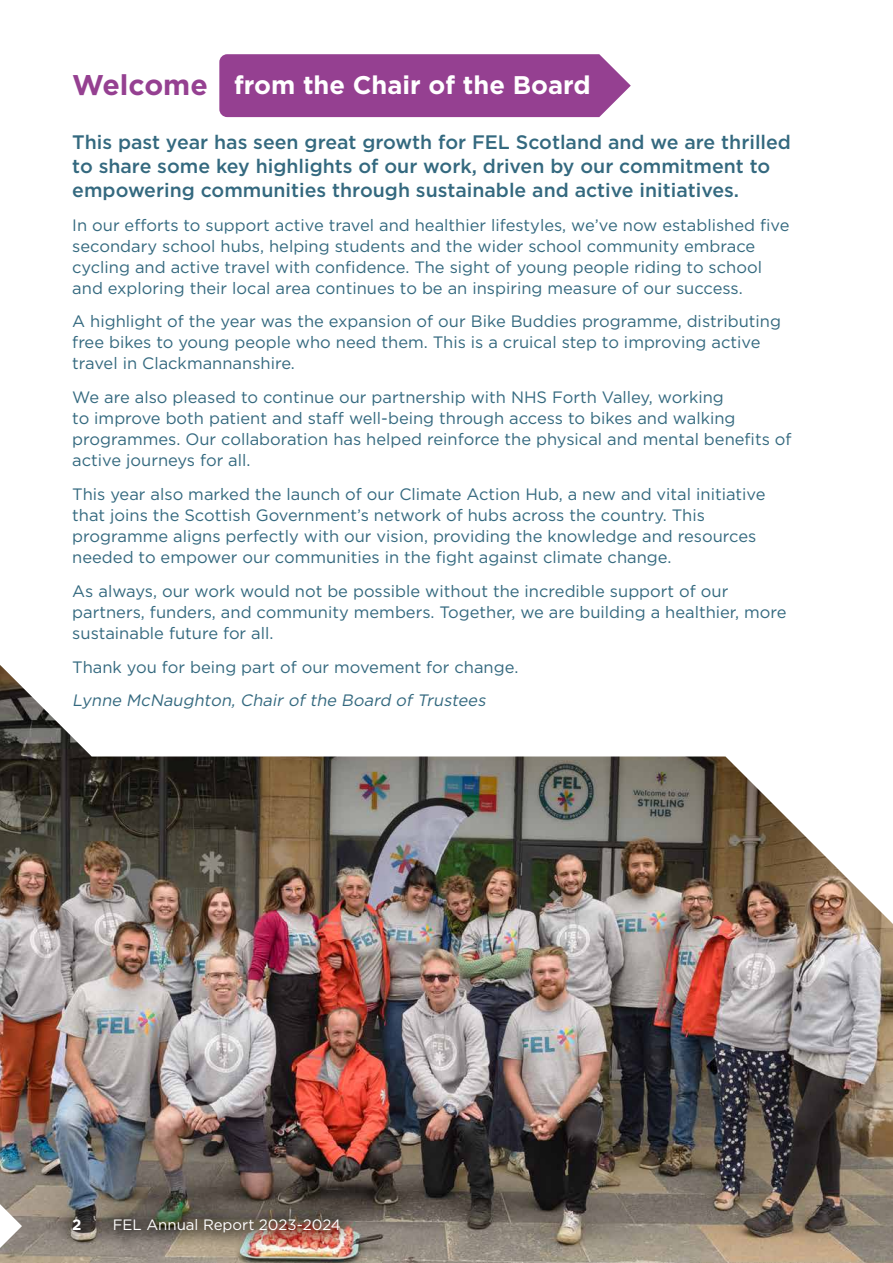
<style>
.page{position:relative;width:893px;height:1263px;background:#fff}
.page>*{position:absolute;margin:0;border:0;box-sizing:border-box;transform-origin:0 0}
.t1{font:700 28.5px "Gotham";color:#954091}
.t2{font:700 25.5px "Gotham";color:#fff}
.t3{font:500 19.5px/24px "Gotham";color:#34697f}
.t4{font:16.5px/21px "Gotham";color:#34697f}
.t5{font:italic 16.5px "Gotham";color:#34697f}
.t6{font:15px "Gotham";color:#fff}
.t7{font:700 15px "Gotham";color:#fff}
</style>
<div class="page">
<img style="left:0;top:665px;width:893px;height:598px">
<div style="left:219px;top:54px;width:412px;height:63px;background:#954091"></div>
<svg style="left:0;top:1191px;width:22px;height:70px"></svg>
<div style="left:55px;top:1201px;width:303px;height:49px;background:#000;opacity:.75"></div>
<h1 class="t1" style="left:72px;top:66px;width:137px">Welcome</h1>
<p class="t3" style="left:72px;top:130px;width:720px">This past year has seen great growth for FEL Scotland and we are thrilled to share some key highlights of our work, driven by our commitment to empowering communities through sustainable and active initiatives.</p>
<p class="t4" style="left:72px;top:214px;width:719px">In our efforts to support active travel and healthier lifestyles, we’ve now established five secondary school hubs, helping students and the wider school community embrace cycling and active travel with confidence. The sight of young people riding to school and exploring their local area continues to be an inspiring measure of our success.</p>
<p class="t4" style="left:72px;top:311px;width:710px">A highlight of the year was the expansion of our Bike Buddies programme, distributing free bikes to young people who need them. This is a cruical step to improving active travel in Clackmannanshire.</p>
<p class="t4" style="left:72px;top:386px;width:721px">We are also pleased to continue our partnership with NHS Forth Valley, working<br>to improve both patient and staff well-being through access to bikes and walking programmes. Our collaboration has helped reinforce the physical and mental benefits of active journeys for all.</p>
<p class="t4" style="left:72px;top:483px;width:695px">This year also marked the launch of our Climate Action Hub, a new and vital initiative that joins the Scottish Government’s network of hubs across the country. This programme aligns perfectly with our vision, providing the knowledge and resources needed to empower our communities in the fight against climate change.</p>
<p class="t4" style="left:72px;top:580px;width:716px">As always, our work would not be possible without the incredible support of our partners, funders, and community members. Together, we are building a healthier, more sustainable future for all.</p>
<p class="t4" style="left:72px;top:656px;width:448px">Thank you for being part of our movement for change.</p>
<p class="t5" style="left:72px;top:690px;width:418px">Lynne McNaughton, Chair of the Board of Trustees</p>
<h2 class="t2" style="left:234px;top:68px;width:358px">from the Chair of the Board</h2>
<p class="t7" style="left:72px;top:1215px;width:11px">2</p>
<p class="t6" style="left:113px;top:1215px;width:230px">FEL Annual Report 2023-2024</p>
</div>
